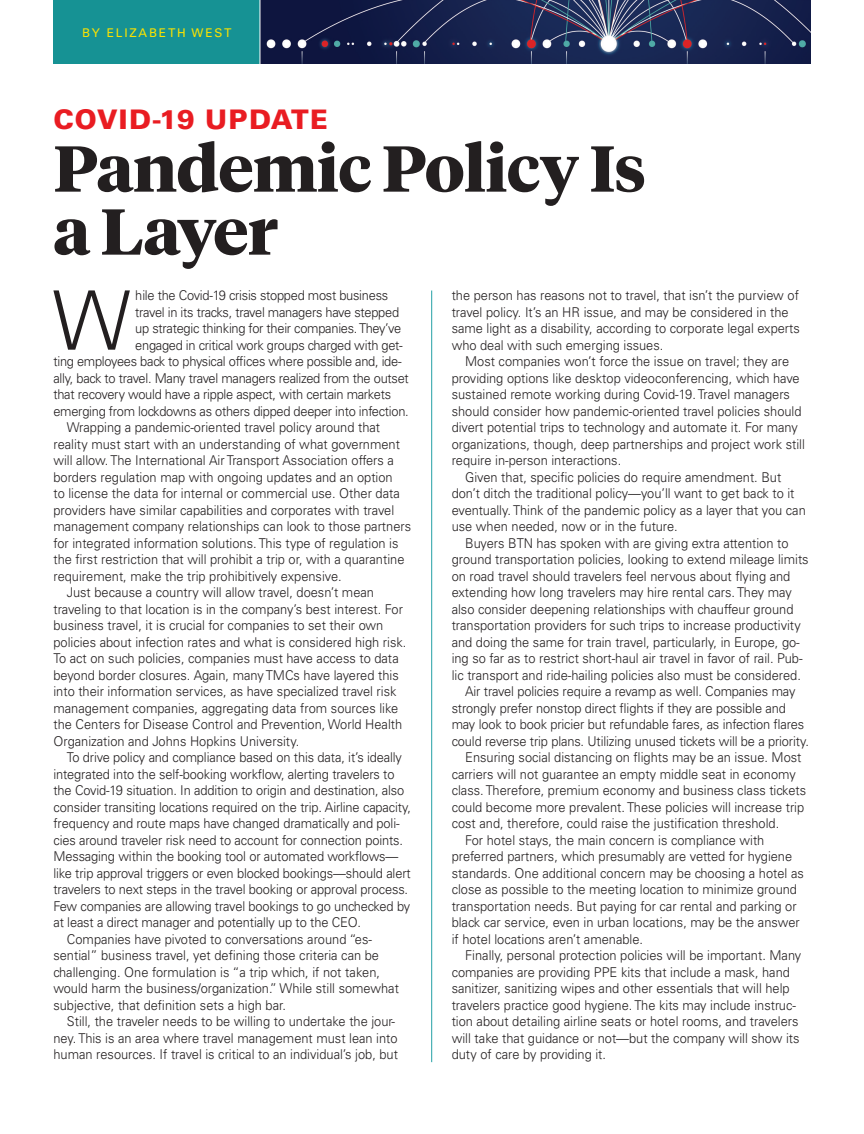
<style>
.page{position:relative;width:864px;height:1134px;background:#fff}
.page>*{position:absolute;margin:0;border:0;box-sizing:border-box;transform-origin:0 0}
.BodyIndent{font:300 82.05px "Univers LT Std";color:#231f20;scale:.95 1}
.dek{font:700 64.5px/63px "Tiempos Headline";letter-spacing:-.01em;color:#231f20}
.dek-2{font:900 27px "Univers LT Std";letter-spacing:.04em;color:#e91c22}
.BodyIndent-2{font:300 13.5px/16.5px "Univers LT Std";color:#231f20;scale:.95 1}
.BodyIndent-3{font:300 13.5px "Univers LT Std";letter-spacing:-.02em;color:#231f20;scale:.95 1}
.t1{font:12px "Univers LT Std";letter-spacing:.15em;color:#fbe201}
</style>
<div class="page">
<hr style="left:431px;top:291px;width:1px;height:771px;background:#24a0a5">
<img style="left:261px;top:0;width:549px;height:63px">
<div style="left:54px;top:0;width:206px;height:63px;background:#169294"></div>
<p class="t1" style="left:82px;top:26px;width:151px">BY ELIZABETH WEST</p>
<p class="dek-2" style="left:53px;top:102px;width:276px">COVID-19 UPDATE</p>
<p class="dek" style="left:53px;top:134px;width:594px">Pandemic Policy Is a Layer</p>
<p class="BodyIndent" style="left:53px;top:271px;width:84px">W</p>
<p class="BodyIndent-3" style="left:135px;top:287px;width:268px">hile the Covid-19 crisis stopped most business</p>
<p class="BodyIndent-3" style="left:135px;top:304px;width:279px">travel in its tracks, travel managers have stepped</p>
<p class="BodyIndent-3" style="left:135px;top:320px;width:282px">up strategic thinking for their companies. They’ve</p>
<p class="BodyIndent-3" style="left:135px;top:337px;width:283px">engaged in critical work groups charged with get-</p>
<p class="BodyIndent-3" style="left:53px;top:353px;width:368px">ting employees back to physical offices where possible and, ide-</p>
<p class="BodyIndent-3" style="left:53px;top:370px;width:376px">ally, back to travel. Many travel managers realized from the outset</p>
<p class="BodyIndent-3" style="left:53px;top:386px;width:357px">that recovery would have a ripple aspect, with certain markets</p>
<p class="BodyIndent-3" style="left:53px;top:403px;width:376px">emerging from lockdowns as others dipped deeper into infection.</p>
<p class="BodyIndent-2" style="left:53px;top:419px;width:378px;text-indent:14px">Wrapping a pandemic-oriented travel policy around that reality must start with an understanding of what government will allow. The International Air Transport Association offers a borders regulation map with ongoing updates and an option<br>to license the data for internal or commercial use. Other data providers have similar capabilities and corporates with travel management company relationships can look to those partners for integrated information solutions. This type of regulation is the first restriction that will prohibit a trip or, with a quarantine requirement, make the trip prohibitively expensive.</p>
<p class="BodyIndent-2" style="left:53px;top:584px;width:373px;text-indent:14px">Just because a country will allow travel, doesn’t mean traveling to that location is in the company’s best interest. For business travel, it is crucial for companies to set their own policies about infection rates and what is considered high risk.<br>To act on such policies, companies must have access to data beyond border closures. Again, many TMCs have layered this into their information services, as have specialized travel risk management companies, aggregating data from sources like the Centers for Disease Control and Prevention, World Health Organization and Johns Hopkins University.</p>
<p class="BodyIndent-2" style="left:53px;top:749px;width:378px;text-indent:14px">To drive policy and compliance based on this data, it’s ideally integrated into the self-booking workflow, alerting travelers to the Covid-19 situation. In addition to origin and destination, also consider transiting locations required on the trip. Airline capacity, frequency and route maps have changed dramatically and poli&shy;cies around traveler risk need to account for connection points.<br>Messaging within the booking tool or automated workflows— like trip approval triggers or even blocked bookings—should alert travelers to next steps in the travel booking or approval process.<br>Few companies are allowing travel bookings to go unchecked by at least a direct manager and potentially up to the CEO.</p>
<p class="BodyIndent-2" style="left:53px;top:931px;width:365px;text-indent:14px">Companies have pivoted to conversations around “es&shy;sential” business travel, yet defining those criteria can be challenging. One formulation is “a trip which, if not taken, would harm the business/organization.” While still somewhat subjective, that definition sets a high bar.</p>
<p class="BodyIndent-2" style="left:53px;top:1013px;width:364px;text-indent:14px">Still, the traveler needs to be willing to undertake the jour&shy;ney. This is an area where travel management must lean into human resources. If travel is critical to an individual’s job, but</p>
<p class="BodyIndent-2" style="left:452px;top:287px;width:368px">the person has reasons not to travel, that isn’t the purview of travel policy. It’s an HR issue, and may be considered in the same light as a disability, according to corporate legal experts who deal with such emerging issues.</p>
<p class="BodyIndent-2" style="left:452px;top:353px;width:373px;text-indent:14px">Most companies won’t force the issue on travel; they are providing options like desktop videoconferencing, which have sustained remote working during Covid-19. Travel managers should consider how pandemic-oriented travel policies should divert potential trips to technology and automate it. For many organizations, though, deep partnerships and project work still require in-person interactions.</p>
<p class="BodyIndent-2" style="left:452px;top:469px;width:374px;text-indent:14px">Given that, specific policies do require amendment. But don’t ditch the traditional policy—you’ll want to get back to it eventually. Think of the pandemic policy as a layer that you can use when needed, now or in the future.</p>
<p class="BodyIndent-2" style="left:452px;top:535px;width:377px;text-indent:14px">Buyers BTN has spoken with are giving extra attention to ground transportation policies, looking to extend mileage limits on road travel should travelers feel nervous about flying and extending how long travelers may hire rental cars. They may also consider deepening relationships with chauffeur ground transportation providers for such trips to increase productivity and doing the same for train travel, particularly, in Europe, go&shy;ing so far as to restrict short-haul air travel in favor of rail. Pub&shy;lic transport and ride-hailing policies also must be considered.</p>
<p class="BodyIndent-2" style="left:452px;top:683px;width:378px;text-indent:14px">Air travel policies require a revamp as well. Companies may strongly prefer nonstop direct flights if they are possible and may look to book pricier but refundable fares, as infection flares could reverse trip plans. Utilizing unused tickets will be a priority.</p>
<p class="BodyIndent-2" style="left:452px;top:749px;width:375px;text-indent:14px">Ensuring social distancing on flights may be an issue. Most carriers will not guarantee an empty middle seat in economy class. Therefore, premium economy and business class tickets could become more prevalent. These policies will increase trip cost and, therefore, could raise the justification threshold.</p>
<p class="BodyIndent-2" style="left:452px;top:832px;width:372px;text-indent:14px">For hotel stays, the main concern is compliance with preferred partners, which presumably are vetted for hygiene standards. One additional concern may be choosing a hotel as close as possible to the meeting location to minimize ground transportation needs. But paying for car rental and parking or black car service, even in urban locations, may be the answer if hotel locations aren’t amenable.</p>
<p class="BodyIndent-2" style="left:452px;top:947px;width:370px;text-indent:14px">Finally, personal protection policies will be important. Many companies are providing PPE kits that include a mask, hand sanitizer, sanitizing wipes and other essentials that will help travelers practice good hygiene. The kits may include instruc&shy;tion about detailing airline seats or hotel rooms, and travelers will take that guidance or not—but the company will show its duty of care by providing it.</p>
</div>
